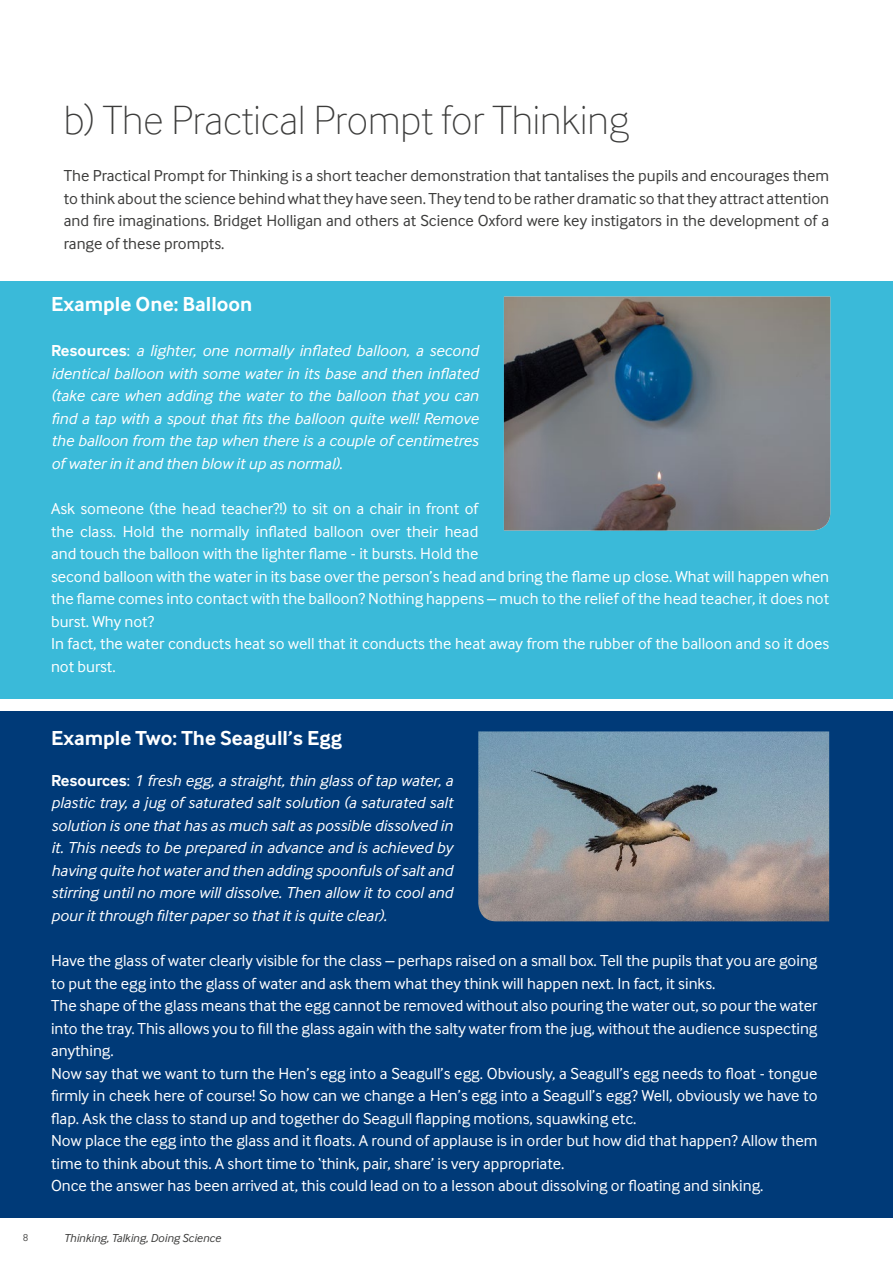
<style>
.page{position:relative;width:893px;height:1263px;background:#fff}
.page>*{position:absolute;margin:0;border:0;box-sizing:border-box;transform-origin:0 0}
.t1{font:100 42px "Inter Face";color:#3c3c3b}
.t2{font:700 21px "Inter Face";color:#fff}
.t3{font:16.5px/22.5px "Inter Face";color:#fff}
.t4{font:italic 16.5px/22.5px "Inter Face";color:#fff;text-align:justify}
.t5{font:16.5px/22.5px "Inter Face";color:#3c3c3b;text-align:justify}
.t6{font:italic 12px "Inter Face";color:#3c3c3b}
.t7{font:10.5px "Inter Face";color:#575756}
.s1{font-weight:700;font-style:normal}
.s2{font-style:normal}
</style>
<div class="page">
<div style="left:0;top:281px;width:893px;height:417px;background:#3abad9"></div>
<img style="left:504px;top:297px;width:326px;height:233px">
<div style="left:0;top:711px;width:893px;height:506px;background:#003a78"></div>
<img style="left:478px;top:731px;width:351px;height:190px">
<h1 class="t1" style="left:64px;top:97px;width:567px">b) The Practical Prompt for Thinking</h1>
<p class="t5" style="left:64px;top:164px;width:767px">The Practical Prompt for Thinking is a short teacher demonstration that tantalises the pupils and encourages them to think about the science behind what they have seen. They tend to be rather dramatic so that they attract attention and fire imaginations. Bridget Holligan and others at Science Oxford were key instigators in the development of a range of these prompts.</p>
<p class="t2" style="left:51px;top:292px;width:203px">Example One: Balloon</p>
<p class="t4" style="left:51px;top:340px;width:429px"><span class="s1">Resources</span><span class="s2">:</span> a lighter, one normally inflated balloon, a second identical balloon with some water in its base and then inflated (take care when adding the water to the balloon that you can find a tap with a spout that fits the balloon quite well! Remove the balloon from the tap when there is a couple of centimetres of water in it and then blow it up as normal).</p>
<p class="t3" style="left:51px;top:497px;width:780px">Ask someone (the head teacher?!) to sit on a chair in front of<br>the class. Hold the normally inflated balloon over their head<br>and touch the balloon with the lighter flame - it bursts. Hold the<br>second balloon with the water in its base over the person’s head and bring the flame up close. What will happen when the flame comes into contact with the balloon? Nothing happens – much to the relief of the head teacher, it does not burst. Why not?<br>In fact, the water conducts heat so well that it conducts the heat away from the rubber of the balloon and so it does not burst.</p>
<p class="t7" style="left:23px;top:1231px;width:7px">8</p>
<p class="t2" style="left:51px;top:726px;width:292px">Example Two: The Seagull’s Egg</p>
<p class="t4" style="left:51px;top:769px;width:403px"><span class="s1">Resources</span><span class="s2">:</span> 1 fresh egg, a straight, thin glass of tap water, a plastic tray, a jug of saturated salt solution (a saturated salt solution is one that has as much salt as possible dissolved in it. This needs to be prepared in advance and is achieved by having quite hot water and then adding spoonfuls of salt and stirring until no more will dissolve. Then allow it to cool and pour it through filter paper so that it is quite clear).</p>
<p class="t3" style="left:51px;top:949px;width:768px">Have the glass of water clearly visible for the class – perhaps raised on a small box. Tell the pupils that you are going to put the egg into the glass of water and ask them what they think will happen next. In fact, it sinks.<br>The shape of the glass means that the egg cannot be removed without also pouring the water out, so pour the water into the tray. This allows you to fill the glass again with the salty water from the jug, without the audience suspecting anything.<br>Now say that we want to turn the Hen’s egg into a Seagull’s egg. Obviously, a Seagull’s egg needs to float - tongue firmly in cheek here of course! So how can we change a Hen’s egg into a Seagull’s egg? Well, obviously we have to flap. Ask the class to stand up and together do Seagull flapping motions, squawking etc.<br>Now place the egg into the glass and it floats. A round of applause is in order but how did that happen? Allow them time to think about this. A short time to ‘think, pair, share’ is very appropriate.<br>Once the answer has been arrived at, this could lead on to a lesson about dissolving or floating and sinking.</p>
<p class="t6" style="left:64px;top:1231px;width:159px">Thinking, Talking, Doing Science</p>
</div>
